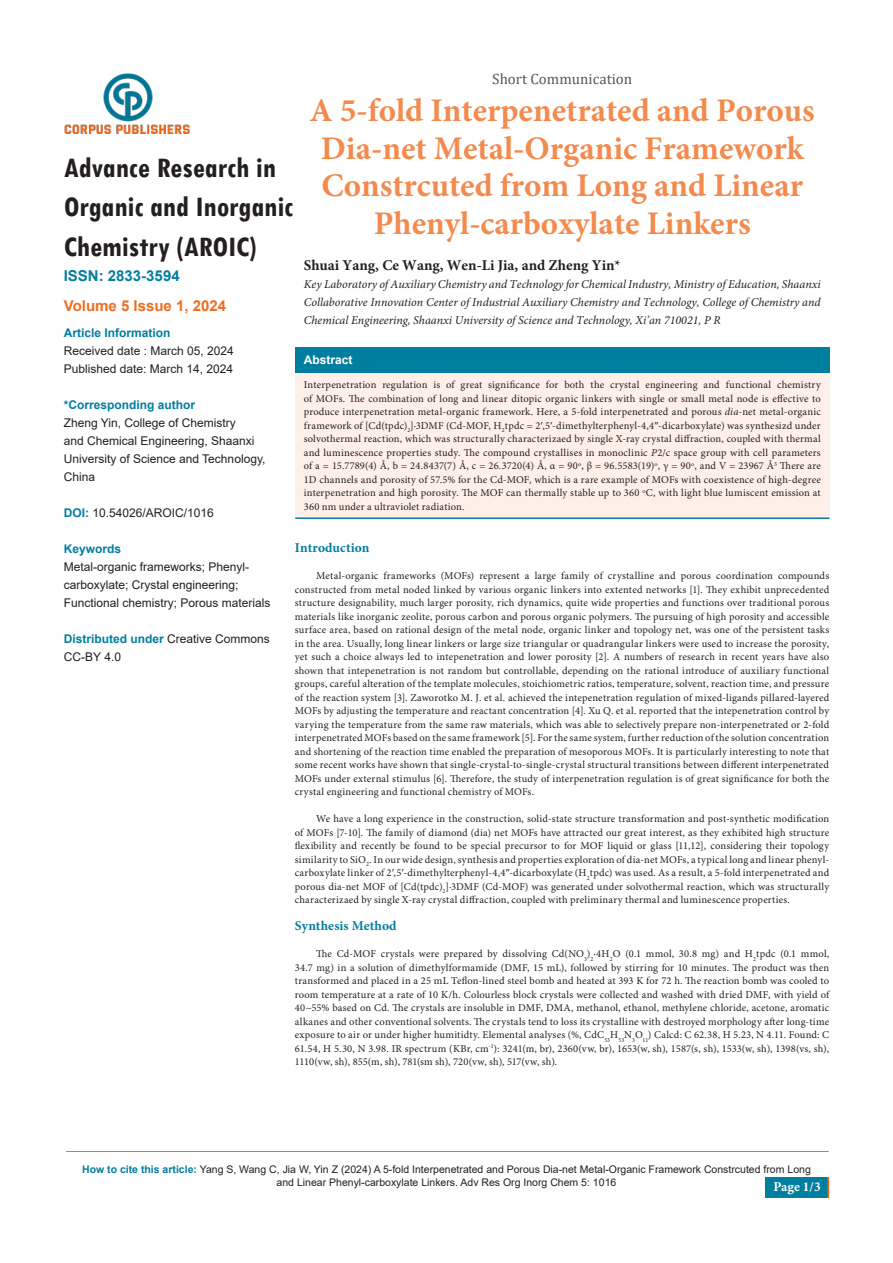
<style>
.page{position:relative;width:893px;height:1263px;background:#fff}
.page>*{position:absolute;margin:0;border:0;box-sizing:border-box;transform-origin:0 0}
.t1{font:700 33px/37.5px "Minion Pro";color:#f38a4e;text-align:center}
.t2{font:700 condensed 30px/39.2px "Tw Cen";color:#231f20}
.t3{font:700 15px "Minion Pro";color:#231f20}
.t4{font:700 15px "Arial";color:#f06d22}
.t5{font:15px "Cambria";color:#57585a}
.t6{font:700 15px "Arial";color:#007e9f}
.t7{font:700 13.5px "Minion Pro";letter-spacing:.005em;color:#007e9f}
.t8{font:700 13.5px "Minion Pro";color:#fff}
.t9{font:12px/18px "Arial";color:#231f20}
.t10{font:italic 12px/18px "Minion Pro";color:#231f20;text-align:justify}
.t11{font:700 12px "Arial";color:#007e9f}
.t12{font:700 12px "Arial";color:#fff}
.t13{font:10.5px/13.5px "Minion Pro";letter-spacing:.015em;color:#231f20;text-align:justify}
.t14{font:10.5px/12.6px "Arial";color:#231f20;text-align:center}
.s1{font-weight:700;color:#007e9f}
.s2{font-style:italic}
.s3{font-family:"Times New Roman"}
</style>
<div class="page">
<hr style="left:66px;top:1151px;width:763px;height:1px;background:#f06d22">
<img style="left:65px;top:73px;width:125px;height:61px">
<div style="left:765px;top:1177px;width:63px;height:21px;background:#007e9f"></div>
<svg style="left:828px;top:1177px;width:1px;height:21px"></svg>
<div style="left:295px;top:372px;width:534px;height:147px;background:#fef0e9"></div>
<hr style="left:295px;top:517px;width:534px;height:2px;background:#007e9f">
<div style="left:295px;top:347px;width:534px;height:25px;background:#007e9f"></div>
<p class="t5" style="left:492px;top:70px;width:141px">Short Communication</p>
<p class="t1" style="left:310px;top:92px;width:507px">A 5-fold Interpenetrated and Porous Dia-net Metal-Organic Framework Constrcuted from Long and Linear Phenyl-carboxylate Linkers</p>
<p class="t3" style="left:304px;top:254px;width:318px">Shuai Yang, Ce Wang, Wen-Li Jia, and Zheng Yin*</p>
<p class="t10" style="left:304px;top:275px;width:518px">Key Laboratory of Auxiliary Chemistry and Technology for Chemical Industry, Ministry of Education, Shaanxi Collaborative Innovation Center of Industrial Auxiliary Chemistry and Technology, College of Chemistry and Chemical Engineering, Shaanxi University of Science and Technology, Xi’an 710021, P R</p>
<h2 class="t2" style="left:64px;top:147px;width:231px">Advance Research in<br>Organic and Inorganic<br>Chemistry (AROIC)</h2>
<p class="t6" style="left:64px;top:265px;width:117px">ISSN: 2833-3594</p>
<p class="t4" style="left:64px;top:295px;width:164px">Volume 5 Issue 1, 2024</p>
<p class="t11" style="left:64px;top:324px;width:108px">Article Information</p>
<p class="t9" style="left:64px;top:342px;width:172px">Received date : March 05, 2024<br>Published date: March 14, 2024</p>
<p class="t11" style="left:64px;top:396px;width:133px">*Corresponding author</p>
<p class="t9" style="left:64px;top:414px;width:203px">Zheng Yin, College of Chemistry<br>and Chemical Engineering, Shaanxi<br>University of Science and Technology,<br>China</p>
<p class="t9" style="left:64px;top:504px;width:152px"><span class="s1">DOI:</span> 10.54026/AROIC/1016</p>
<p class="t11" style="left:64px;top:540px;width:59px">Keywords</p>
<p class="t9" style="left:64px;top:558px;width:208px">Metal-organic frameworks; Phenyl&shy;carboxylate; Crystal engineering;<br>Functional chemistry; Porous materials</p>
<p class="t9" style="left:64px;top:630px;width:208px"><span class="s1">Distributed under</span> Creative Commons<br>CC-BY 4.0</p>
<p class="t12" style="left:304px;top:351px;width:50px">Abstract</p>
<p class="t13" style="left:304px;top:378px;width:519px">Interpenetration regulation is of great significance for both the crystal engineering and functional chemistry of MOFs. The combination of long and linear ditopic organic linkers with single or small metal node is effective to produce interpenetration metal-organic framework. Here, a 5-fold interpenetrated and porous <span class="s2">dia</span>-net metal-organic framework of [Cd(tpdc)<sub>2</sub>]·3DMF (Cd-MOF, H<sub>2</sub>tpdc = 2<span class="s3">′</span>,5<span class="s3">′</span>-dimethylterphenyl-4,4<span class="s3">″</span>-dicarboxylate) was synthesizd under solvothermal reaction, which was structurally characterizaed by single X-ray crystal diffraction, coupled with thermal and luminescence properties study. The compound crystallises in monoclinic <span class="s2">P</span>2/c space group with cell parameters of a = 15.7789(4) Å, b = 24.8437(7) Å, c = 26.3720(4) Å, α = 90<sup>o</sup>, β = 96.5583(19)<sup>o</sup>, γ = 90<sup>o</sup>, and V = 23967 Å<sup>3</sup> There are 1D channels and porosity of 57.5% for the Cd-MOF, which is a rare example of MOFs with coexistence of high-degree interpenetration and high porosity. The MOF can thermally stable up to 360 <sup>o</sup>C, with light blue lumiscent emission at 360 nm under a ultraviolet radiation.</p>
<p class="t7" style="left:295px;top:538px;width:76px">Introduction</p>
<p class="t13" style="left:295px;top:569px;width:536px;text-indent:21px">Metal-organic frameworks (MOFs) represent a large family of crystalline and porous coordination compounds constructed from metal noded linked by various organic linkers into extented networks [1]. They exhibit unprecedented structure designability, much larger porosity, rich dynamics, quite wide properties and functions over traditional porous materials like inorganic zeolite, porous carbon and porous organic polymers. The pursuing of high porosity and accessible surface area, based on rational design of the metal node, organic linker and topology net, was one of the persistent tasks in the area. Usually, long linear linkers or large size triangular or quadrangular linkers were used to increase the porosity, yet such a choice always led to intepenetration and lower porosity [2]. A numbers of research in recent years have also shown that intepenetration is not random but controllable, depending on the rational introduce of auxiliary functional groups, careful alteration of the template molecules, stoichiometric ratios, temperature, solvent, reaction time, and pressure of the reaction system [3]. Zaworotko M. J. et al. achieved the intepenetration regulation of mixed-ligands pillared-layered MOFs by adjusting the temperature and reactant concentration [4]. Xu Q. et al. reported that the intepenetration control by varying the temperature from the same raw materials, which was able to selectively prepare non-interpenetrated or 2-fold interpenetrated MOFs based on the same framework [5]. For the same system, further reduction of the solution concentration and shortening of the reaction time enabled the preparation of mesoporous MOFs. It is particularly interesting to note that some recent works have shown that single-crystal-to-single-crystal structural transitions between different interpenetrated MOFs under external stimulus [6]. Therefore, the study of interpenetration regulation is of great significance for both the crystal engineering and functional chemistry of MOFs.</p>
<p class="t13" style="left:295px;top:812px;width:536px;text-indent:21px">We have a long experience in the construction, solid-state structure transformation and post-synthetic modification of MOFs [7-10]. The family of diamond (dia) net MOFs have attracted our great interest, as they exhibited high structure flexibility and recently be found to be special precursor to for MOF liquid or glass [11,12], considering their topology similarity to SiO<sub>2</sub>. In our wide design, synthesis and properties exploration of dia-net MOFs, a typical long and linear phenyl&shy;carboxylate linker of 2<span class="s3">′</span>,5<span class="s3">′</span>-dimethylterphenyl-4,4<span class="s3">″</span>-dicarboxylate (H<sub>2</sub>tpdc) was used. As a result, a 5-fold interpenetrated and porous dia-net MOF of [Cd(tpdc)<sub>2</sub>]·3DMF (Cd-MOF) was generated under solvothermal reaction, which was structurally characterizaed by single X-ray crystal diffraction, coupled with preliminary thermal and luminescence properties.</p>
<p class="t7" style="left:295px;top:916px;width:103px">Synthesis Method</p>
<p class="t13" style="left:295px;top:947px;width:536px;text-indent:21px">The Cd-MOF crystals were prepared by dissolving Cd(NO<sub>3</sub>)<sub>2</sub>·4H<sub>2</sub>O (0.1 mmol, 30.8 mg) and H<sub>2</sub>tpdc (0.1 mmol, 34.7 mg) in a solution of dimethylformamide (DMF, 15 mL), followed by stirring for 10 minutes. The product was then transformed and placed in a 25 mL Teflon-lined steel bomb and heated at 393 K for 72 h. The reaction bomb was cooled to room temperature at a rate of 10 K/h. Colourless block crystals were collected and washed with dried DMF, with yield of 40~55% based on Cd. The crystals are insoluble in DMF, DMA, methanol, ethanol, methylene chloride, acetone, aromatic alkanes and other conventional solvents. The crystals tend to loss its crystalline with destroyed morphology after long-time exposure to air or under higher humitidty. Elemental analyses (%, CdC<sub>53</sub>H<sub>53</sub>N<sub>3</sub>O<sub>11</sub>) Calcd: C 62.38, H 5.23, N 4.11. Found: C 61.54, H 5.30, N 3.98. IR spectrum (KBr, cm<sup>-1</sup>): 3241(m, br), 2360(vw, br), 1653(w, sh), 1587(s, sh), 1533(w, sh), 1398(vs, sh), 1110(vw, sh), 855(m, sh), 781(sm sh), 720(vw, sh), 517(vw, sh).</p>
<p class="t14" style="left:82px;top:1163px;width:730px"><span class="s1">How to cite this article:</span> Yang S, Wang C, Jia W, Yin Z (2024) A 5-fold Interpenetrated and Porous Dia-net Metal-Organic Framework Constrcuted from Long and Linear Phenyl-carboxylate Linkers. Adv Res Org Inorg Chem 5: 1016</p>
<p class="t8" style="left:773px;top:1177px;width:49px">Page 1/3</p>
</div>
